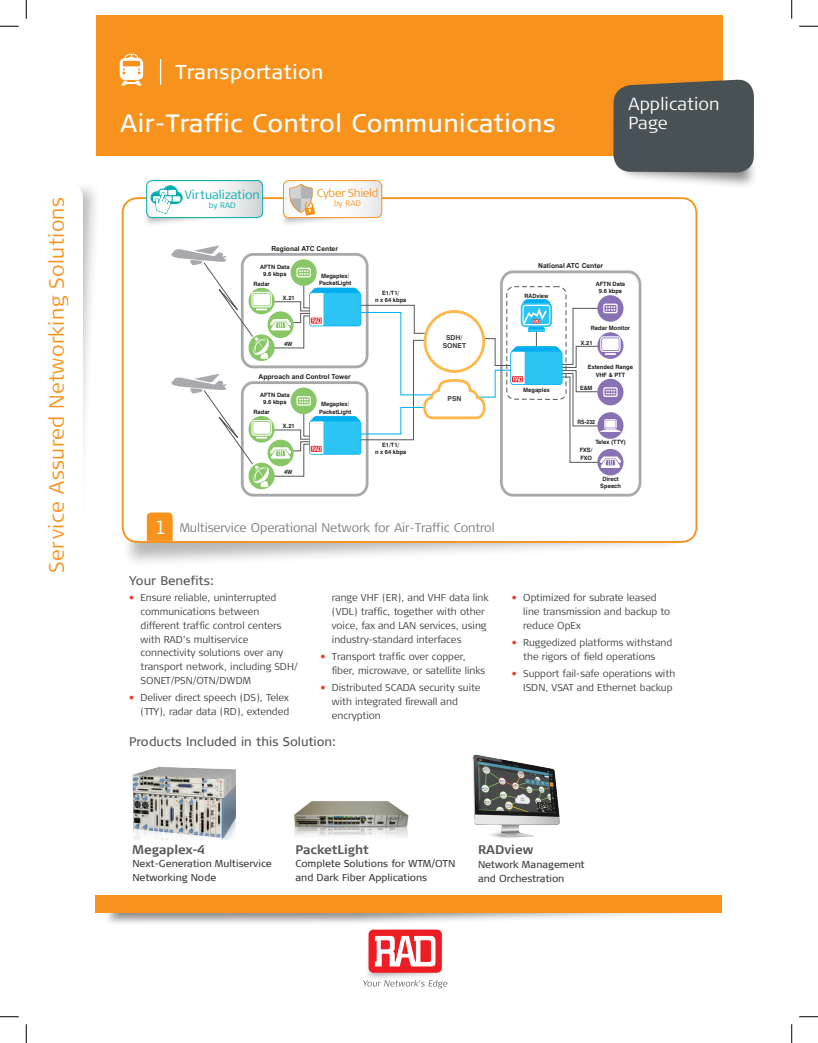
<style>
.page{position:relative;width:818px;height:1043px;background:#fff}
.page>*{position:absolute;margin:0;border:0;box-sizing:border-box;transform-origin:0 0}
.t1{font:25px "Signa Column";letter-spacing:.02em;color:#fff}
.t2{font:300 20.62px "Signa Column";letter-spacing:.02em;color:#f7931d}
.t3{font:20px "Signa Column";letter-spacing:.03em;color:#fff}
.t4{font:300 17.5px/18.8px "Signa Column";letter-spacing:.01em;color:#fff}
.t5{font:300 12.5px "Signa Column";letter-spacing:-.005em;color:#787a7d}
.t6{font:12.5px "Signa Column";color:#57585a}
.t7{font:700 12.5px "Signa Column";color:#57585a}
.t8{font:300 12.25px "Signa Column";color:#00aaad}
.t9{font:300 11.5px "Signa Column";letter-spacing:-.02em;color:#f7931d}
.t10{font:300 10px/13.8px "Signa Column";color:#3e3e3f}
.t11{font:10px/13.8px "Signa Column";color:#3e3e3f}
.t12{font:300 7.88px "Signa Column";color:#f7931d}
.t13{font:300 7.88px "Signa Column";color:#00aaad}
.t14{font:700 6.88px "Arial";color:#231f20}
.t15{font:700 6.88px/8.1px "Swiss 721 BT";color:#3e3e3f;text-align:center}
.t16{font:700 5.88px/7px "Swiss 721 BT";color:#231f20;text-align:center}
.t17{font:700 5.88px "Swiss 721 BT";color:#231f20;scale:.95 1}
.t18{font:700 5.88px "Swiss 721 BT";color:#231f20;scale:.88 1}
.t19{font:700 5.88px "Swiss 721 BT";color:#231f20;scale:.96 1}
.s1{font-size:18.75px;color:#fff}
.s2{font-weight:700;color:#ef3e2e}
</style>
<div class="page">
<div style="left:16px;top:178px;width:85px;height:381px;background:#231f20;opacity:.5"></div>
<svg style="left:16px;top:181px;width:67px;height:373px"></svg>
<div style="left:96px;top:16px;width:626px;height:140px;background:#f7931d"></div>
<div style="left:101px;top:898px;width:619px;height:27px;background:#231f20;opacity:.75"></div>
<div style="left:95px;top:895px;width:626px;height:17px;background:#f7931d"></div>
<div style="left:120px;top:267px;width:563px;height:299px;background:#231f20;opacity:.5"></div>
<div style="left:123px;top:198px;width:573px;height:344px;background:#fff;border-radius:15px"></div>
<div style="left:122px;top:197px;width:575px;height:346px;border:2px solid #f7931d;border-radius:15px"></div>
<div style="left:617px;top:101px;width:139px;height:88px;background:#231f20;opacity:.75"></div>
<svg style="left:613px;top:74px;width:142px;height:102px"></svg>
<svg style="left:171px;top:245px;width:471px;height:252px"></svg>
<svg style="left:160px;top:59px;width:1px;height:26px"></svg>
<div style="left:120px;top:58px;width:23px;height:22px;background:#fff;border-radius:5px"></div>
<div style="left:127px;top:57px;width:8px;height:5px;border:1px solid #fff;border-radius:50%"></div>
<div style="left:125px;top:54px;width:13px;height:9px;border:1px solid #fff;border-radius:50%"></div>
<svg style="left:128px;top:54px;width:7px;height:7px"></svg>
<div style="left:123px;top:61px;width:17px;height:5px;background:#f7931d"></div>
<svg style="left:138px;top:68px;width:2px;height:6px"></svg>
<svg style="left:122px;top:68px;width:3px;height:6px"></svg>
<svg style="left:121px;top:81px;width:21px;height:5px"></svg>
<svg style="left:147px;top:512px;width:26px;height:29px"></svg>
<div style="left:363px;top:926px;width:82px;height:55px;background:#231f20;opacity:.4"></div>
<div style="left:368px;top:929px;width:74px;height:43px;background:#ee1d23;border-radius:5px"></div>
<svg style="left:369px;top:932px;width:67px;height:39px"></svg>
<svg style="left:363px;top:979px;width:85px;height:9px"></svg>
<img style="left:132px;top:767px;width:103px;height:72px">
<img style="left:472px;top:754px;width:88px;height:84px">
<img style="left:294px;top:801px;width:115px;height:36px">
<div style="left:279px;top:181px;width:97px;height:46px;background:#231f20;opacity:.5"></div>
<div style="left:283px;top:180px;width:99px;height:38px;border:1px solid #f7931d;border-radius:6px"></div>
<svg style="left:283px;top:181px;width:99px;height:36px"></svg>
<div style="left:142px;top:181px;width:98px;height:46px;background:#231f20;opacity:.5"></div>
<div style="left:146px;top:180px;width:117px;height:38px;border:1px solid #00aaad;border-radius:6px"></div>
<svg style="left:147px;top:181px;width:116px;height:36px"></svg>
<svg style="left:0;top:25px;width:19px;height:2px"></svg>
<svg style="left:799px;top:25px;width:19px;height:2px"></svg>
<svg style="left:0;top:1016px;width:19px;height:1px"></svg>
<svg style="left:799px;top:1016px;width:19px;height:1px"></svg>
<svg style="left:25px;top:0;width:2px;height:19px"></svg>
<svg style="left:25px;top:1024px;width:2px;height:18px"></svg>
<svg style="left:791px;top:0;width:1px;height:19px"></svg>
<svg style="left:791px;top:1024px;width:1px;height:18px"></svg>
<h2 class="t2" style="left:45px;top:573px;width:377px;rotate:-90deg">Service Assured Networking Solutions</h2>
<h3 class="t3" style="left:175px;top:60px;width:149px">Transportation</h3>
<h1 class="t1" style="left:120px;top:109px;width:437px">Air-Traffic Control Communications</h1>
<p class="t8" style="left:185px;top:188px;width:76px">Virtualization</p>
<p class="t13" style="left:209px;top:200px;width:28px">by RAD</p>
<p class="t9" style="left:317px;top:187px;width:63px">Cyber Shield</p>
<p class="t12" style="left:334px;top:199px;width:28px">by RAD</p>
<p class="t14" style="left:271px;top:246px;width:68px">Regional ATC Center</p>
<p class="t16" style="left:260px;top:264px;width:31px">AFTN Data<br>9.6 kbps</p>
<p class="t16" style="left:321px;top:273px;width:30px">Megaplex/</p>
<p class="t14" style="left:538px;top:263px;width:66px">National ATC Center</p>
<h3 class="t4" style="left:628px;top:95px;width:93px">Application<br>Page</h3>
<p class="t16" style="left:253px;top:281px;width:18px">Radar</p>
<p class="t16" style="left:319px;top:280px;width:34px">PacketLight</p>
<p class="t16" style="left:283px;top:295px;width:13px">X.21</p>
<p class="t16" style="left:284px;top:341px;width:10px">4W</p>
<p class="t14" style="left:258px;top:373px;width:94px">Approach and Control Tower</p>
<p class="t16" style="left:260px;top:392px;width:31px">AFTN Data<br>9.6 kbps</p>
<p class="t16" style="left:283px;top:423px;width:13px">X.21</p>
<p class="t16" style="left:321px;top:401px;width:30px">Megaplex/</p>
<p class="t16" style="left:253px;top:409px;width:18px">Radar</p>
<p class="t16" style="left:319px;top:408px;width:34px">PacketLight</p>
<p class="t16" style="left:284px;top:469px;width:10px">4W</p>
<p class="t16" style="left:375px;top:289px;width:33px;line-height:7.8px">E1/T1/<br>n x 64 kbps</p>
<p class="t16" style="left:375px;top:441px;width:33px;line-height:7.8px">E1/T1/<br>n x 64 kbps</p>
<p class="t15" style="left:443px;top:334px;width:25px">SDH/<br>SONET</p>
<p class="t15" style="left:447px;top:395px;width:15px">PSN</p>
<p class="t5" style="left:155px;top:520px;width:341px"><span class="s1">1</span> Multiservice Operational Network for Air-Traffic Control</p>
<p class="t6" style="left:129px;top:573px;width:86px">Your Benefits:</p>
<p class="t10" style="left:140px;top:591px;width:159px;text-indent:-11px"><span class="s2">•</span> Ensure reliable, uninterrupted communications between different traffic control centers with RAD’s multiservice connectivity solutions over any transport network, including SDH/<br>SONET/PSN/OTN/DWDM</p>
<p class="t10" style="left:129px;top:691px;width:161px;text-align:right"><span class="s2">•</span> Deliver direct speech (DS), Telex (TTY), radar data (RD), extended</p>
<p class="t10" style="left:332px;top:591px;width:158px">range VHF (ER), and VHF data link (VDL) traffic, together with other voice, fax and LAN services, using industry-standard interfaces</p>
<p class="t10" style="left:332px;top:649px;width:155px;text-indent:-11px"><span class="s2">•</span> Transport traffic over copper, fiber, microwave, or satellite links</p>
<p class="t10" style="left:332px;top:680px;width:150px;text-indent:-11px"><span class="s2">•</span> Distributed SCADA security suite with integrated firewall and encryption</p>
<p class="t6" style="left:129px;top:734px;width:208px">Products Included in this Solution:</p>
<p class="t17" style="left:524px;top:293px;width:27px">RADview</p>
<p class="t16" style="left:523px;top:387px;width:28px">Megaplex</p>
<p class="t16" style="left:595px;top:281px;width:31px">AFTN Data<br>9.6 kbps</p>
<p class="t16" style="left:590px;top:325px;width:41px">Radar Monitor</p>
<p class="t16" style="left:588px;top:363px;width:47px;line-height:7.8px">Extended Range<br>VHF &amp; PTT</p>
<p class="t16" style="left:581px;top:339px;width:13px">X.21</p>
<p class="t19" style="left:580px;top:385px;width:15px">E&amp;M</p>
<p class="t18" style="left:577px;top:419px;width:22px">RS-232</p>
<p class="t16" style="left:595px;top:439px;width:32px">Telex (TTY)</p>
<p class="t16" style="left:600px;top:476px;width:22px">Direct<br>Speech</p>
<p class="t16" style="left:579px;top:447px;width:14px;line-height:7.8px;text-align:left">FXS/<br>FXO</p>
<p class="t10" style="left:523px;top:591px;width:148px;text-indent:-11px"><span class="s2">•</span> Optimized for subrate leased line transmission and backup to reduce OpEx</p>
<p class="t10" style="left:512px;top:636px;width:162px;text-align:center"><span class="s2">•</span> Ruggedized platforms withstand the rigors of field operations</p>
<p class="t10" style="left:512px;top:667px;width:165px;text-align:right"><span class="s2">•</span> Support fail-safe operations with<br>ISDN, VSAT and Ethernet backup</p>
<p class="t7" style="left:132px;top:841px;width:74px">Megaplex-4</p>
<p class="t11" style="left:132px;top:857px;width:141px">Next-Generation Multiservice<br>Networking Node</p>
<p class="t7" style="left:295px;top:841px;width:75px">PacketLight</p>
<p class="t11" style="left:295px;top:857px;width:161px">Complete Solutions for WTM/OTN and Dark Fiber Applications</p>
<p class="t7" style="left:478px;top:842px;width:56px">RADview</p>
<p class="t11" style="left:478px;top:857px;width:108px">Network Management and Orchestration</p>
</div>
